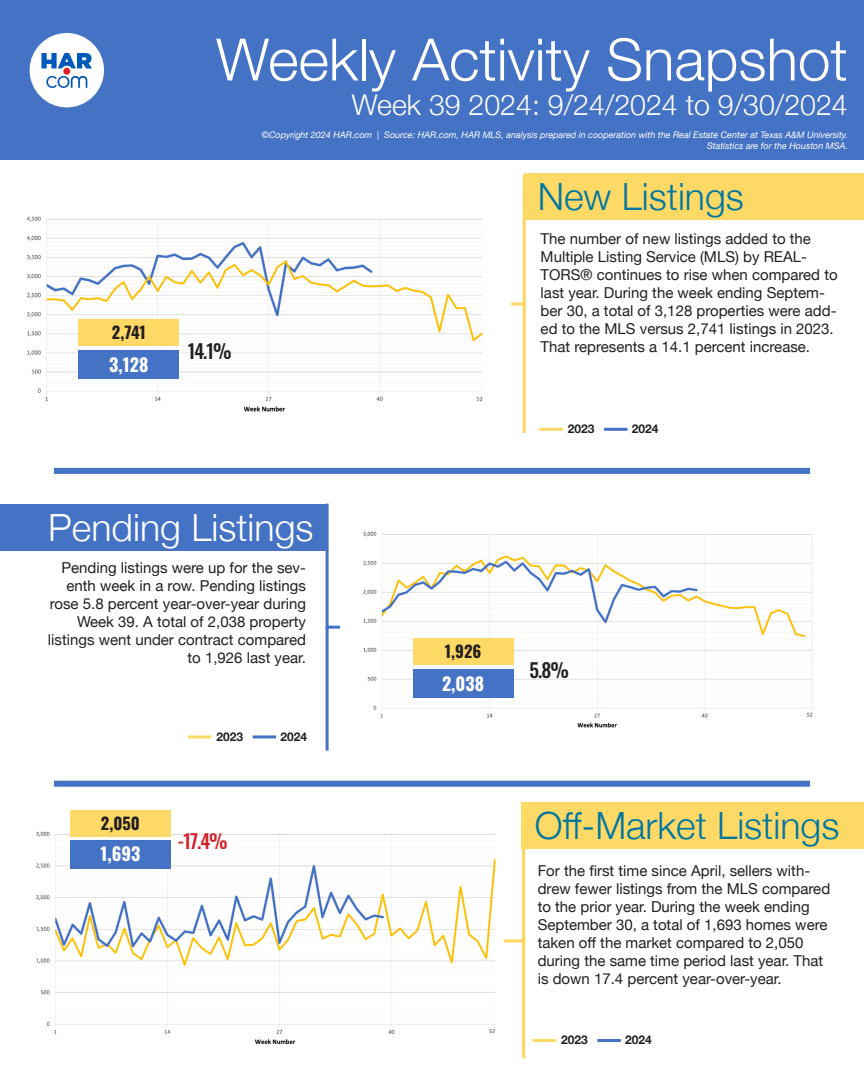
<style>
.page{position:relative;width:864px;height:1080px;background:#fff}
.page>*{position:absolute;margin:0;border:0;box-sizing:border-box;transform-origin:0 0}
.t1{font:300 58.5px "Helvetica Neue";color:#fff}
.t2{font:300 37.5px "Helvetica Neue";color:#0077a1}
.t3{font:300 37.5px "Helvetica Neue";color:#fff}
.t4{font:300 28.5px "Helvetica Neue";color:#fff}
.t5{font:500 19.5px "Oswald";color:#231f20}
.t6{font:500 19.5px "Oswald";color:#d1232a}
.t7{font:700 18px "Oswald";color:#fff}
.t8{font:700 16.5px "Oswald";color:#231f20}
.t9{font:15px/18px "Helvetica Neue";color:#231f20}
.t10{font:700 12px "Helvetica Neue";color:#231f20}
.t11{font:italic 9px "Helvetica Neue";color:#fff}
</style>
<div class="page">
<img style="left:26px;top:216px;width:457px;height:196px">
<img style="left:363px;top:531px;width:450px;height:197px">
<img style="left:36px;top:831px;width:469px;height:213px">
<div style="left:0;top:0;width:864px;height:160px;background:#4472c4"></div>
<div style="left:30px;top:33px;width:74px;height:74px;background:#fff;border-radius:50%"></div>
<div style="left:63px;top:68px;width:7px;height:7px;background:#df2127;border-radius:50%"></div>
<svg style="left:46px;top:76px;width:41px;height:12px"></svg>
<svg style="left:42px;top:53px;width:50px;height:15px"></svg>
<hr style="left:523px;top:175px;width:3px;height:258px;background:#ffd55d">
<hr style="left:511px;top:302px;width:15px;height:3px;background:#ffd55d">
<hr style="left:326px;top:504px;width:3px;height:247px;background:#4472c4">
<hr style="left:326px;top:626px;width:14px;height:3px;background:#4472c4">
<hr style="left:522px;top:823px;width:3px;height:235px;background:#ffd55d">
<hr style="left:504px;top:939px;width:21px;height:3px;background:#ffd55d">
<div style="left:524px;top:173px;width:340px;height:47px;background:#ffd966"></div>
<div style="left:521px;top:802px;width:343px;height:47px;background:#ffd966"></div>
<div style="left:0;top:504px;width:327px;height:47px;background:#4472c4"></div>
<div style="left:79px;top:319px;width:100px;height:27px;background:#ffd966"></div>
<div style="left:413px;top:638px;width:100px;height:27px;background:#ffd966"></div>
<div style="left:70px;top:810px;width:101px;height:27px;background:#ffd966"></div>
<div style="left:79px;top:350px;width:100px;height:28px;background:#4472c4"></div>
<div style="left:413px;top:669px;width:100px;height:29px;background:#4472c4"></div>
<div style="left:70px;top:840px;width:101px;height:28px;background:#4472c4"></div>
<div style="left:54px;top:468px;width:756px;height:6px;background:#4472c4"></div>
<div style="left:54px;top:781px;width:756px;height:6px;background:#4472c4"></div>
<hr style="left:539px;top:428px;width:24px;height:3px;background:#ffd966">
<hr style="left:604px;top:428px;width:24px;height:3px;background:#4472c4">
<hr style="left:188px;top:735px;width:23px;height:3px;background:#ffd966">
<hr style="left:253px;top:735px;width:23px;height:3px;background:#4472c4">
<hr style="left:533px;top:1039px;width:23px;height:3px;background:#ffd966">
<hr style="left:597px;top:1039px;width:24px;height:3px;background:#4472c4">
<p class="t1" style="left:216px;top:12px;width:633px">Weekly Activity Snapshot</p>
<p class="t4" style="left:352px;top:82px;width:497px">Week 39 2024: 9/24/2024 to 9/30/2024</p>
<p class="t11" style="left:262px;top:128px;width:588px">©Copyright 2024 HAR.com | Source: HAR.com, HAR MLS, analysis prepared in cooperation with the Real Estate Center at Texas A&amp;M University.</p>
<p class="t11" style="left:707px;top:139px;width:143px">Statistics are for the Houston MSA.</p>
<p class="t8" style="left:112px;top:323px;width:35px">2,741</p>
<p class="t7" style="left:109px;top:355px;width:41px">3,128</p>
<p class="t5" style="left:188px;top:340px;width:45px">14.1%</p>
<p class="t3" style="left:48px;top:497px;width:267px">Pending Listings</p>
<p class="t9" style="left:48px;top:559px;width:260px;text-align:right">Pending listings were up for the sev&shy;enth week in a row. Pending listings rose 5.8 percent year-over-year during Week 39. A total of 2,038 property listings went under contract compared to 1,926 last year.</p>
<p class="t8" style="left:101px;top:815px;width:40px">2,050</p>
<p class="t7" style="left:101px;top:845px;width:41px">1,693</p>
<p class="t10" style="left:216px;top:727px;width:28px">2023</p>
<p class="t10" style="left:280px;top:727px;width:28px">2024</p>
<p class="t6" style="left:177px;top:831px;width:52px">-17.4%</p>
<p class="t2" style="left:538px;top:167px;width:208px">New Listings</p>
<p class="t9" style="left:541px;top:230px;width:299px">The number of new listings added to the Multiple Listing Service (MLS) by REAL-TORS® continues to rise when compared to last year. During the week ending Septem&shy;ber 30, a total of 3,128 properties were add&shy;ed to the MLS versus 2,741 listings in 2023.<br>That represents a 14.1 percent increase.</p>
<p class="t10" style="left:568px;top:419px;width:28px">2023</p>
<p class="t10" style="left:632px;top:419px;width:28px">2024</p>
<p class="t8" style="left:445px;top:643px;width:38px">1,926</p>
<p class="t7" style="left:442px;top:674px;width:44px">2,038</p>
<p class="t5" style="left:530px;top:660px;width:41px">5.8%</p>
<p class="t2" style="left:535px;top:795px;width:306px">Off-Market Listings</p>
<p class="t9" style="left:538px;top:862px;width:294px">For the first time since April, sellers with&shy;drew fewer listings from the MLS compared to the prior year. During the week ending September 30, a total of 1,693 homes were taken off the market compared to 2,050 during the same time period last year. That is down 17.4 percent year-over-year.</p>
<p class="t10" style="left:561px;top:1031px;width:28px">2023</p>
<p class="t10" style="left:625px;top:1031px;width:28px">2024</p>
</div>
